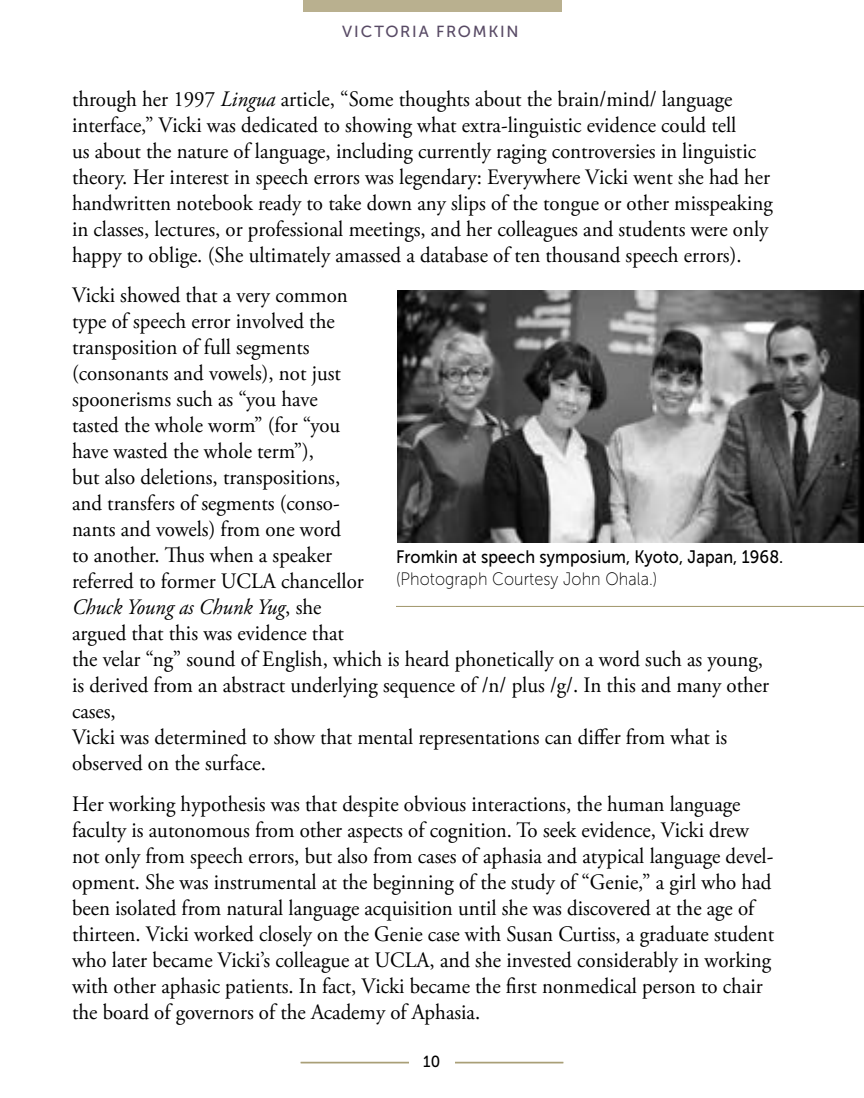
<style>
.page{position:relative;width:864px;height:1098px;background:#fff}
.page>*{position:absolute;margin:0;border:0;box-sizing:border-box;transform-origin:0 0}
.t1{font:22px/26px "Adobe Garamond Pro";color:#000001;scale:.95 1}
.t2{font:18px "Museo Sans 500";letter-spacing:.005em;color:#000001;scale:.9 1}
.t3{font:18px "Museo Sans 100";letter-spacing:.005em;color:#000001;scale:.9 1}
.t4{font:16px "Museo Sans 500";letter-spacing:.11em;color:#584a65}
.t5{font:16px "Museo Sans 500";color:#000001;scale:.95 1}
.s1{font-style:italic}
</style>
<div class="page">
<hr style="left:301px;top:1062px;width:262px;height:1px;background:#a09569">
<hr style="left:301px;top:1063px;width:262px;height:1px;background:#a09569">
<div style="left:409px;top:1055px;width:45px;height:27px;background:#fff"></div>
<div style="left:303px;top:0;width:258px;height:12px;background:#b9b08f"></div>
<img style="left:398px;top:291px;width:466px;height:252px">
<hr style="left:396px;top:606px;width:468px;height:1px;background:#a09569">
<p class="t4" style="left:342px;top:23px;width:178px">VICTORIA FROMKIN</p>
<p class="t1" style="left:72px;top:87px;width:739px">through her 1997 <span class="s1">Lingua</span> article, “Some thoughts about the brain/mind/ language interface,” Vicki was dedicated to showing what extra-linguistic evidence could tell<br>us about the nature of language, including currently raging controversies in linguistic theory. Her interest in speech errors was legendary: Everywhere Vicki went she had her handwritten notebook ready to take down any slips of the tongue or other misspeaking in classes, lectures, or professional meetings, and her colleagues and students were only happy to oblige. (She ultimately amassed a database of ten thousand speech errors).</p>
<p class="t1" style="left:72px;top:283px;width:735px">Vicki showed that a very common<br>type of speech error involved the<br>transposition of full segments<br>(consonants and vowels), not just<br>spoonerisms such as “you have<br>tasted the whole worm” (for “you<br>have wasted the whole term”),<br>but also deletions, transpositions,<br>and transfers of segments (conso-<br>nants and vowels) from one word<br>to another. Thus when a speaker<br>referred to former UCLA chancellor<br><span class="s1">Chuck Young as Chunk Yug</span>, she<br>argued that this was evidence that<br>the velar “ng” sound of English, which is heard phonetically on a word such as young, is derived from an abstract underlying sequence of /n/ plus /g/. In this and many other cases,<br>Vicki was determined to show that mental representations can differ from what is observed on the surface.</p>
<p class="t1" style="left:72px;top:792px;width:741px">Her working hypothesis was that despite obvious interactions, the human language faculty is autonomous from other aspects of cognition. To seek evidence, Vicki drew not only from speech errors, but also from cases of aphasia and atypical language devel&shy;opment. She was instrumental at the beginning of the study of “Genie,” a girl who had been isolated from natural language acquisition until she was discovered at the age of thirteen. Vicki worked closely on the Genie case with Susan Curtiss, a graduate student who later became Vicki’s colleague at UCLA, and she invested considerably in working with other aphasic patients. In fact, Vicki became the first nonmedical person to chair the board of governors of the Academy of Aphasia.</p>
<p class="t2" style="left:396px;top:547px;width:432px">Fromkin at speech symposium, Kyoto, Japan, 1968.</p>
<p class="t3" style="left:396px;top:569px;width:292px">(Photograph Courtesy John Ohala.)</p>
<p class="t5" style="left:423px;top:1052px;width:19px">10</p>
</div>
